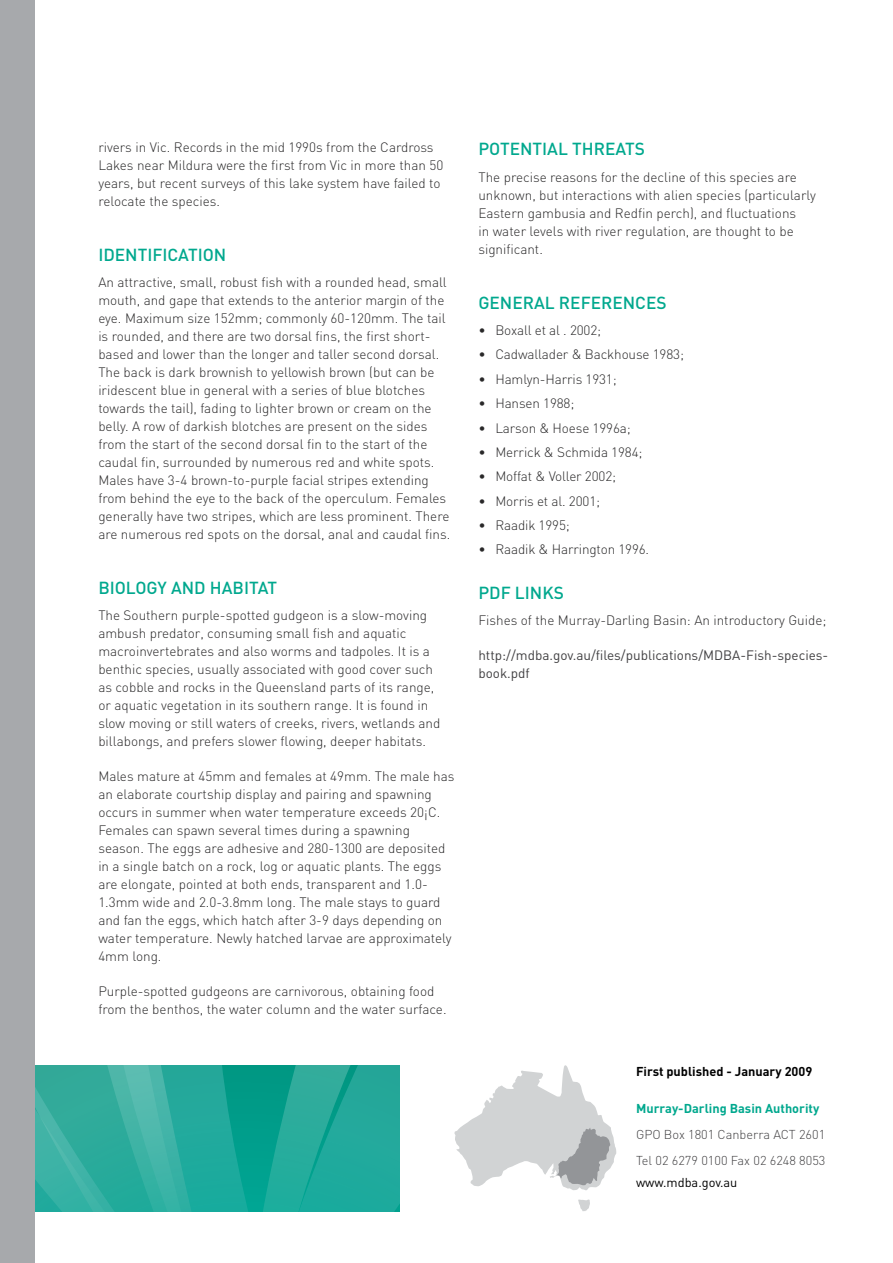
<style>
.page{position:relative;width:893px;height:1263px;background:#fff}
.page>*{position:absolute;margin:0;border:0;box-sizing:border-box;transform-origin:0 0}
.t1{font:500 17.25px "DIN";color:#00a88e}
.t2{font:300 13.5px/18px "DIN";color:#292829}
.t3{font:13.5px/18px "DIN";color:#414042}
.t4{font:300 12.75px/26px "DIN";color:#414042}
.t5{font:700 12.75px "DIN";color:#00a88e}
.t6{font:700 12.75px "DIN";color:#000}
.t7{font:12.75px "DIN";color:#000}
</style>
<div class="page">
<svg style="left:34px;top:1065px;width:366px;height:146px;background:#26aa9b"></svg>
<div style="left:0;top:0;width:34px;height:1263px;background:#a7a9ac"></div>
<svg style="left:578px;top:1199px;width:12px;height:12px"></svg>
<svg style="left:454px;top:1065px;width:162px;height:125px"></svg>
<p class="t2" style="left:98px;top:138px;width:346px">rivers in Vic. Records in the mid 1990s from the Cardross Lakes near Mildura were the first from Vic in more than 50 years, but recent surveys of this lake system have failed to relocate the species.</p>
<p class="t1" style="left:98px;top:243px;width:15px">IDENTIFICATI</p>
<p class="t1" style="left:203px;top:243px;width:22px">ON</p>
<p class="t2" style="left:98px;top:273px;width:353px">An attractive, small, robust fish with a rounded head, small mouth, and gape that extends to the anterior margin of the eye. Maximum size 152mm; commonly 60-120mm. The tail is rounded, and there are two dorsal fins, the first short&shy;based and lower than the longer and taller second dorsal.<br>The back is dark brownish to yellowish brown (but can be iridescent blue in general with a series of blue blotches towards the tail), fading to lighter brown or cream on the belly. A row of darkish blotches are present on the sides from the start of the second dorsal fin to the start of the caudal fin, surrounded by numerous red and white spots.<br>Males have 3-4 brown-to-purple facial stripes extending from behind the eye to the back of the operculum. Females generally have two stripes, which are less prominent. There are numerous red spots on the dorsal, anal and caudal fins.</p>
<p class="t1" style="left:98px;top:577px;width:85px">BIOLOGY AND</p>
<p class="t1" style="left:210px;top:577px;width:43px">HABITAT</p>
<p class="t2" style="left:98px;top:606px;width:344px">The Southern purple-spotted gudgeon is a slow-moving ambush predator, consuming small fish and aquatic macroinvertebrates and also worms and tadpoles. It is a benthic species, usually associated with good cover such as cobble and rocks in the Queensland parts of its range, or aquatic vegetation in its southern range. It is found in slow moving or still waters of creeks, rivers, wetlands and billabongs, and prefers slower flowing, deeper habitats.</p>
<p class="t2" style="left:98px;top:767px;width:358px">Males mature at 45mm and females at 49mm. The male has an elaborate courtship display and pairing and spawning occurs in summer when water temperature exceeds 20¡C.<br>Females can spawn several times during a spawning season. The eggs are adhesive and 280-1300 are deposited in a single batch on a rock, log or aquatic plants. The eggs are elongate, pointed at both ends, transparent and 1.0- 1.3mm wide and 2.0-3.8mm long. The male stays to guard and fan the eggs, which hatch after 3-9 days depending on water temperature. Newly hatched larvae are approximately 4mm long.</p>
<p class="t2" style="left:98px;top:982px;width:350px">Purple-spotted gudgeons are carnivorous, obtaining food from the benthos, the water column and the water surface.</p>
<p class="t1" style="left:478px;top:138px;width:33px">POTENTIA</p>
<p class="t1" style="left:558px;top:138px;width:58px">L TH REATS</p>
<p class="t2" style="left:478px;top:168px;width:339px">The precise reasons for the decline of this species are unknown, but interactions with alien species (particularly Eastern gambusia and Redfin perch), and fluctuations<br>in water levels with river regulation, are thought to be significant.</p>
<p class="t1" style="left:478px;top:291px;width:12px">GENE</p>
<p class="t1" style="left:523px;top:291px;width:48px">RAL REFE</p>
<p class="t1" style="left:601px;top:291px;width:23px">RENCES</p>
<p class="t2" style="left:478px;top:321px;width:124px">• Boxall et al . 2002;</p>
<p class="t2" style="left:478px;top:345px;width:207px">• Cadwallader &amp; Backhouse 1983;</p>
<p class="t2" style="left:478px;top:370px;width:140px">• Hamlyn-Harris 1931;</p>
<p class="t2" style="left:478px;top:394px;width:97px">• Hansen 1988;</p>
<p class="t2" style="left:478px;top:419px;width:154px">• Larson &amp; Hoese 1996a;</p>
<p class="t2" style="left:478px;top:443px;width:166px">• Merrick &amp; Schmida 1984;</p>
<p class="t2" style="left:478px;top:467px;width:139px">• Moffat &amp; Voller 2002;</p>
<p class="t2" style="left:478px;top:492px;width:123px">• Morris et al. 2001;</p>
<p class="t2" style="left:478px;top:516px;width:93px">• Raadik 1995;</p>
<p class="t2" style="left:478px;top:540px;width:172px">• Raadik &amp; Harrington 1996.</p>
<p class="t1" style="left:478px;top:581px;width:85px">PDF LIN KS</p>
<p class="t2" style="left:478px;top:611px;width:349px">Fishes of the Murray-Darling Basin: An introductory Guide;</p>
<p class="t3" style="left:478px;top:646px;width:351px">http://mdba.gov.au/files/publications/MDBA-Fish-species&shy;book.pdf</p>
<p class="t6" style="left:636px;top:1063px;width:178px">First published - January 2009</p>
<p class="t5" style="left:636px;top:1100px;width:185px">Murray-Darling Basin Authority</p>
<p class="t4" style="left:636px;top:1121px;width:191px">GPO Box 1801 Canberra ACT 2601<br>Tel 02 6279 0100 Fax 02 6248 8053</p>
<p class="t7" style="left:636px;top:1174px;width:103px">www.mdba.gov.au</p>
</div>
